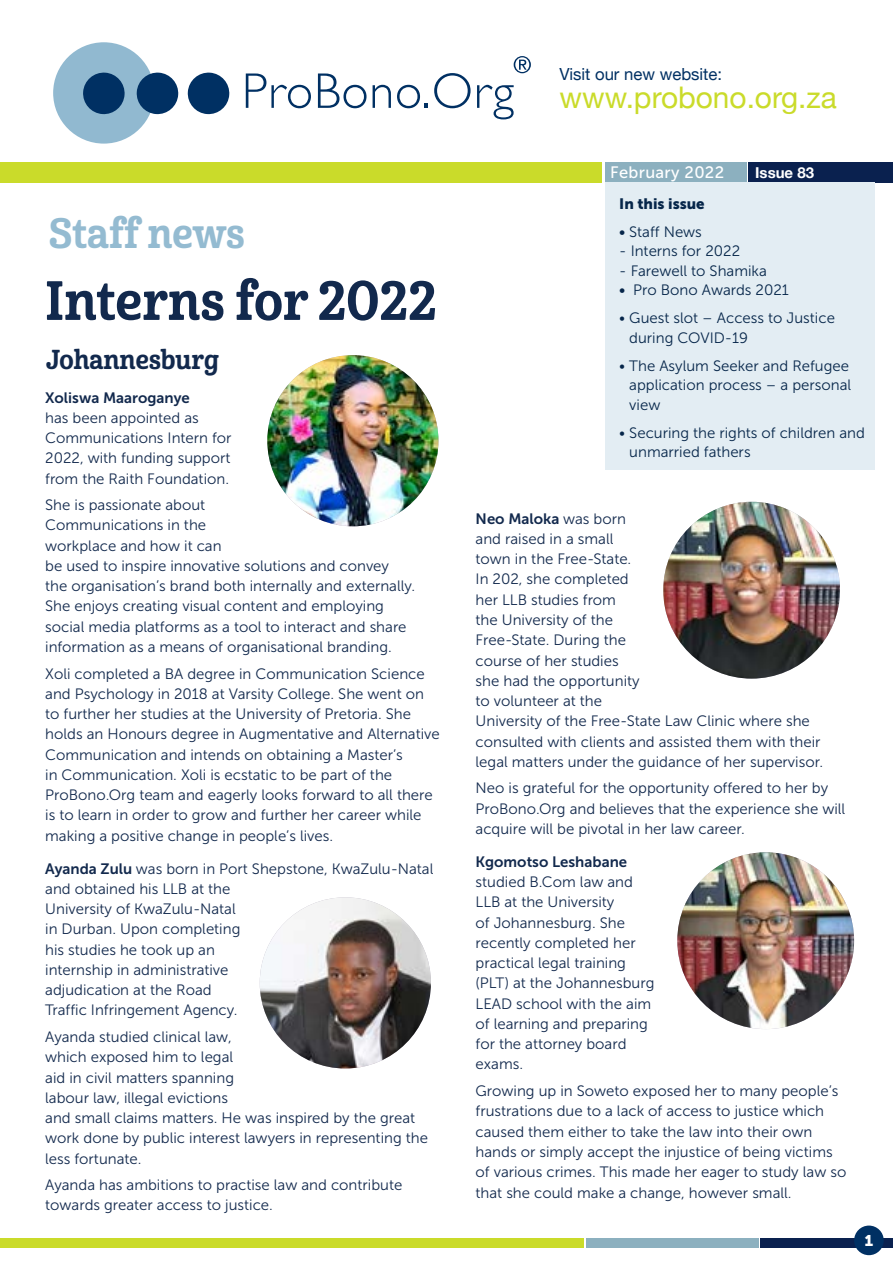
<style>
.page{position:relative;width:893px;height:1263px;background:#fff}
.page>*{position:absolute;margin:0;border:0;box-sizing:border-box;transform-origin:0 0}
.t1{font:53.55px "Cabrito Con Bol";color:#12294d}
.t2{font:41.25px "Cabrito Con Bol";color:#94bbd1}
.t3{font:29.85px "Helvetica Neue";color:#cadb2a}
.t4{font:26.55px "Cabrito Con Bol";color:#12294d}
.t5{font:16.65px "Helvetica Neue";color:#003063}
.t6{font:16.5px "Museo Sans 500";letter-spacing:.02em;color:#fff}
.t7{font:15.45px "Museo 900";color:#fff}
.t8{font:15px/20.2px "Museo Sans 300";color:#12294d}
.t9{font:15px/19.5px "Museo Sans 300";color:#06264a}
.t10{font:15px "Museo Sans 700";color:#12294d}
.t11{font:15px "Museo Sans 900";color:#06264a}
.t12{font:700 15px "Helvetica Neue";color:#fff}
.s1{font-family:"Museo Sans 700"}
.s2{font-family:"Museo Sans 500"}
.s3{font-family:"Museo Sans 300"}
</style>
<div class="page">
<div style="left:748px;top:162px;width:145px;height:20px;background:#0a214f"></div>
<div style="left:605px;top:162px;width:142px;height:20px;background:#8cb0bf"></div>
<div style="left:0;top:162px;width:602px;height:20px;background:#cadb2a"></div>
<div style="left:0;top:1238px;width:584px;height:9px;background:#cadb2a"></div>
<div style="left:760px;top:1238px;width:133px;height:9px;background:#0a214f"></div>
<div style="left:586px;top:1238px;width:172px;height:9px;background:#8cb0bf"></div>
<div style="left:854px;top:1225px;width:30px;height:30px;background:#003063;border-radius:50%"></div>
<svg style="left:246px;top:73px;width:65px;height:35px"></svg>
<svg style="left:318px;top:73px;width:48px;height:35px"></svg>
<svg style="left:373px;top:85px;width:18px;height:23px"></svg>
<svg style="left:397px;top:85px;width:31px;height:23px"></svg>
<svg style="left:434px;top:73px;width:37px;height:35px"></svg>
<svg style="left:477px;top:85px;width:37px;height:34px"></svg>
<div style="left:53px;top:42px;width:101px;height:102px;background:#91b9d0;border-radius:50%"></div>
<svg style="left:187px;top:72px;width:43px;height:43px"></svg>
<svg style="left:136px;top:72px;width:43px;height:43px"></svg>
<svg style="left:83px;top:72px;width:42px;height:43px"></svg>
<svg style="left:514px;top:56px;width:17px;height:17px"></svg>
<div style="left:605px;top:183px;width:269px;height:287px;background:#e3edf3"></div>
<img style="left:267px;top:355px;width:171px;height:171px;border-radius:86px">
<img style="left:260px;top:897px;width:171px;height:171px;border-radius:86px">
<img style="left:663px;top:502px;width:177px;height:177px;border-radius:88px">
<img style="left:677px;top:852px;width:177px;height:177px;border-radius:88px">
<h2 class="t2" style="left:49px;top:207px;width:198px">Staff news</h2>
<h1 class="t1" style="left:45px;top:267px;width:393px">Interns for 2022</h1>
<h3 class="t4" style="left:46px;top:343px;width:174px">Johannesburg</h3>
<p class="t10" style="left:45px;top:389px;width:146px">Xoliswa Maaroganye</p>
<p class="t8" style="left:45px;top:408px;width:188px">has been appointed as<br>Communications Intern for<br>2022, with funding support from the Raith Foundation.</p>
<p class="t8" style="left:45px;top:495px;width:372px">She is passionate about<br>Communications in the<br>workplace and how it can<br>be used to inspire innovative solutions and convey<br>the organisation’s brand both internally and externally.<br>She enjoys creating visual content and employing social media platforms as a tool to interact and share information as a means of organisational branding.</p>
<p class="t8" style="left:45px;top:663px;width:396px">Xoli completed a BA degree in Communication Science and Psychology in 2018 at Varsity College. She went on to further her studies at the University of Pretoria. She holds an Honours degree in Augmentative and Alternative Communication and intends on obtaining a Master’s<br>in Communication. Xoli is ecstatic to be part of the ProBono.Org team and eagerly looks forward to all there is to learn in order to grow and further her career while making a positive change in people’s lives.</p>
<p class="t8" style="left:45px;top:858px;width:390px"><span class="s1">Ayanda Zulu</span> was born in Port Shepstone, KwaZulu-Natal and obtained his LLB at the<br>University of KwaZulu-Natal<br>in Durban. Upon completing<br>his studies he took up an<br>internship in administrative<br>adjudication at the Road<br>Traffic Infringement Agency.</p>
<p class="t8" style="left:45px;top:1027px;width:384px">Ayanda studied clinical law,<br>which exposed him to legal<br>aid in civil matters spanning<br>labour law, illegal evictions<br>and small claims matters. He was inspired by the great work done by public interest lawyers in representing the less fortunate.</p>
<p class="t8" style="left:45px;top:1175px;width:359px">Ayanda has ambitions to practise law and contribute towards greater access to justice.</p>
<p class="t5" style="left:559px;top:62px;width:164px">Visit our new website:</p>
<h3 class="t3" style="left:559px;top:76px;width:279px">www.probono.org.za</h3>
<p class="t6" style="left:610px;top:163px;width:115px">February 2022</p>
<p class="t12" style="left:755px;top:161px;width:60px">Issue 83</p>
<p class="t11" style="left:619px;top:195px;width:87px">In this issue</p>
<p class="t9" style="left:619px;top:222px;width:84px"><span class="s2">•</span> Staff News</p>
<p class="t9" style="left:619px;top:241px;width:122px">- Interns for 2022</p>
<p class="t9" style="left:619px;top:261px;width:149px">- Farewell to Shamika</p>
<p class="t9" style="left:619px;top:280px;width:171px"><span class="s2">•</span> Pro Bono Awards 2021</p>
<p class="t9" style="left:629px;top:308px;width:207px;text-indent:-10px">• Guest slot – Access to Justice during COVID-19</p>
<p class="t9" style="left:629px;top:356px;width:224px;text-indent:-10px">• The Asylum Seeker and Refugee application process – a personal view</p>
<p class="t9" style="left:629px;top:423px;width:237px;text-indent:-10px">• Securing the rights of children and unmarried fathers</p>
<p class="t10" style="left:476px;top:510px;width:152px">Neo Maloka <span class="s3">was born</span></p>
<p class="t8" style="left:476px;top:529px;width:349px">and raised in a small<br>town in the Free-State.<br>In 202, she completed<br>her LLB studies from<br>the University of the<br>Free-State. During the<br>course of her studies<br>she had the opportunity<br>to volunteer at the<br>University of the Free-State Law Clinic where she consulted with clients and assisted them with their legal matters under the guidance of her supervisor.</p>
<p class="t8" style="left:476px;top:778px;width:371px">Neo is grateful for the opportunity offered to her by<br>ProBono.Org and believes that the experience she will acquire will be pivotal in her law career.</p>
<p class="t10" style="left:476px;top:853px;width:153px">Kgomotso Leshabane</p>
<p class="t8" style="left:476px;top:872px;width:180px">studied B.Com law and<br>LLB at the University<br>of Johannesburg. She recently completed her practical legal training (PLT) at the Johannesburg<br>LEAD school with the aim of learning and preparing for the attorney board exams.</p>
<p class="t8" style="left:476px;top:1081px;width:372px">Growing up in Soweto exposed her to many people’s frustrations due to a lack of access to justice which caused them either to take the law into their own hands or simply accept the injustice of being victims of various crimes. This made her eager to study law so that she could make a change, however small.</p>
<p class="t7" style="left:864px;top:1231px;width:10px">1</p>
</div>
